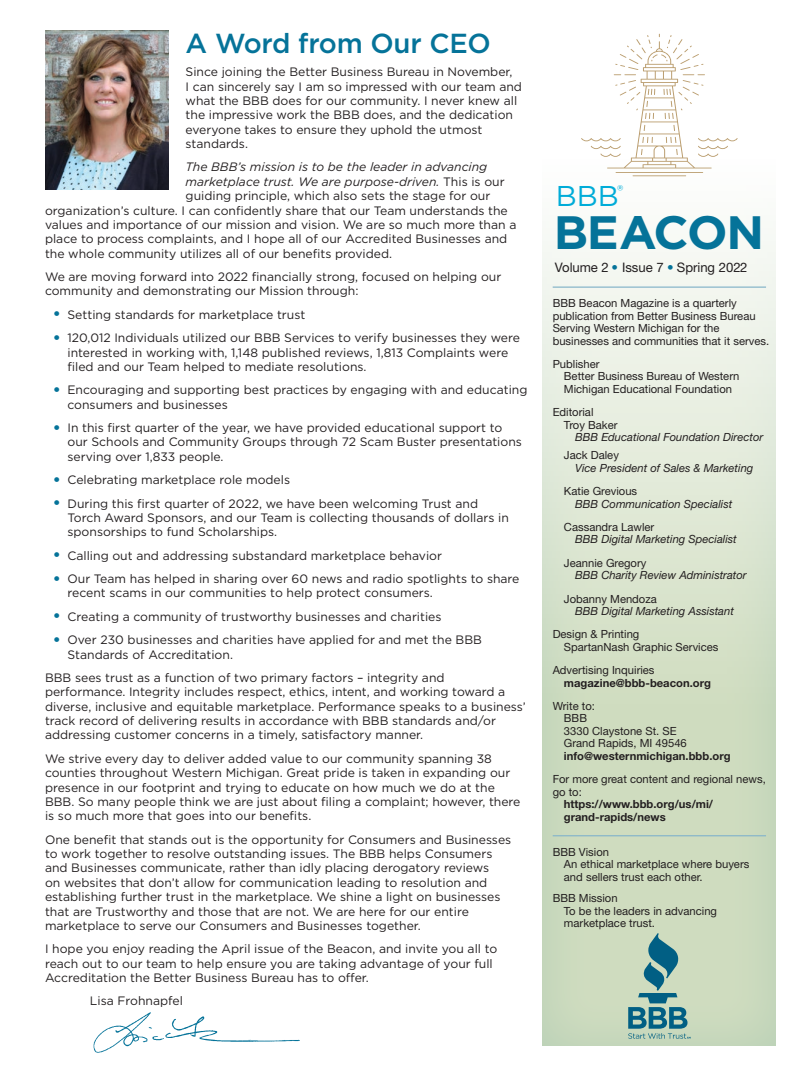
<style>
.page{position:relative;width:810px;height:1080px;background:#fff}
.page>*{position:absolute;margin:0;border:0;box-sizing:border-box;transform-origin:0 0}
.t1{font:700 46.75px "Gotham";letter-spacing:-.03em;color:#057399}
.t2{font:28.62px "Gotham";color:#00acd8}
.t3{font:500 27.5px "Gotham";letter-spacing:-.01em;color:#057399}
.t4{font:13.12px "Helvetica Neue LT Std";letter-spacing:-.005em;color:#231f20}
.t5{font:12.25px/14.4px "Gotham";color:#231f20}
.t6{font:italic 12.25px "Gotham";color:#231f20}
.t7{font:11.25px/12.5px "Helvetica Neue LT Std";color:#231f20}
.t8{font:italic 11.25px "Helvetica Neue LT Std";color:#231f20}
.t9{font:700 11.25px/12.5px "Helvetica Neue LT Std";color:#231f20}
.s1{font-style:normal}
.s2{font-size:18.25px;color:#057399}
.s3{color:#057399}
</style>
<div class="page">
<img style="left:93px;top:1012px;width:207px;height:41px">
<img style="left:45px;top:31px;width:124px;height:158px">
<div style="left:541px;top:38px;width:237px;height:1009px;background:#009660;opacity:.6"></div>
<hr style="left:616px;top:172px;width:87px;height:1px;background:#ba9d6e">
<hr style="left:633px;top:175px;width:53px;height:1px;background:#ba9d6e">
<svg style="left:581px;top:34px;width:157px;height:134px"></svg>
<hr style="left:553px;top:287px;width:213px;height:1px;background:#88b6ca">
<hr style="left:553px;top:835px;width:213px;height:1px;background:#88b6ca">
<svg style="left:628px;top:933px;width:63px;height:106px;background:#8ab2ab"></svg>
<h3 class="t3" style="left:186px;top:25px;width:307px">A Word from Our CEO</h3>
<p class="t5" style="left:186px;top:64px;width:338px">Since joining the Better Business Bureau in November,<br>I can sincerely say I am so impressed with our team and what the BBB does for our community. I never knew all the impressive work the BBB does, and the dedication everyone takes to ensure they uphold the utmost standards.</p>
<p class="t6" style="left:186px;top:159px;width:303px">The BBB’s mission is to be the leader in advancing</p>
<p class="t6" style="left:186px;top:174px;width:321px">marketplace trust. We are purpose-driven. <span class="s1">This is our</span></p>
<p class="t5" style="left:186px;top:188px;width:306px">guiding principle, which also sets the stage for our</p>
<p class="t5" style="left:45px;top:203px;width:464px">organization’s culture. I can confidently share that our Team understands the</p>
<p class="t5" style="left:45px;top:217px;width:473px">values and importance of our mission and vision. We are so much more than a</p>
<p class="t5" style="left:45px;top:231px;width:464px">place to process complaints, and I hope all of our Accredited Businesses and</p>
<p class="t5" style="left:45px;top:246px;width:349px">the whole community utilizes all of our benefits provided.</p>
<p class="t5" style="left:45px;top:269px;width:458px">We are moving forward into 2022 financially strong, focused on helping our community and demonstrating our Mission through:</p>
<p class="t5" style="left:52px;top:307px;width:254px"><span class="s2">•</span> Setting standards for marketplace trust</p>
<p class="t5" style="left:68px;top:330px;width:454px;text-indent:-15px"><span class="s2">•</span> 120,012 Individuals utilized our BBB Services to verify businesses they were interested in working with, 1,148 published reviews, 1,813 Complaints were filed and our Team helped to mediate resolutions.</p>
<p class="t5" style="left:68px;top:383px;width:461px;text-indent:-15px"><span class="s2">•</span> Encouraging and supporting best practices by engaging with and educating consumers and businesses</p>
<p class="t5" style="left:68px;top:420px;width:456px;text-indent:-15px"><span class="s2">•</span> In this first quarter of the year, we have provided educational support to our Schools and Community Groups through 72 Scam Buster presentations serving over 1,833 people.</p>
<p class="t5" style="left:52px;top:472px;width:239px"><span class="s2">•</span> Celebrating marketplace role models</p>
<p class="t5" style="left:68px;top:496px;width:443px;text-indent:-15px"><span class="s2">•</span> During this first quarter of 2022, we have been welcoming Trust and<br>Torch Award Sponsors, and our Team is collecting thousands of dollars in sponsorships to fund Scholarships.</p>
<p class="t5" style="left:52px;top:548px;width:391px"><span class="s2">•</span> Calling out and addressing substandard marketplace behavior</p>
<p class="t5" style="left:68px;top:571px;width:454px;text-indent:-15px"><span class="s2">•</span> Our Team has helped in sharing over 60 news and radio spotlights to share recent scams in our communities to help protect consumers.</p>
<p class="t5" style="left:52px;top:609px;width:391px"><span class="s2">•</span> Creating a community of trustworthy businesses and charities</p>
<p class="t5" style="left:68px;top:632px;width:416px;text-indent:-15px"><span class="s2">•</span> Over 230 businesses and charities have applied for and met the BBB<br>Standards of Accreditation.</p>
<p class="t5" style="left:45px;top:670px;width:482px">BBB sees trust as a function of two primary factors – integrity and performance. Integrity includes respect, ethics, intent, and working toward a diverse, inclusive and equitable marketplace. Performance speaks to a business’ track record of delivering results in accordance with BBB standards and/or addressing customer concerns in a timely, satisfactory manner.</p>
<p class="t5" style="left:45px;top:751px;width:477px">We strive every day to deliver added value to our community spanning 38 counties throughout Western Michigan. Great pride is taken in expanding our presence in our footprint and trying to educate on how much we do at the BBB. So many people think we are just about filing a complaint; however, there is so much more that goes into our benefits.</p>
<p class="t5" style="left:45px;top:832px;width:468px">One benefit that stands out is the opportunity for Consumers and Businesses to work together to resolve outstanding issues. The BBB helps Consumers and Businesses communicate, rather than idly placing derogatory reviews<br>on websites that don’t allow for communication leading to resolution and establishing further trust in the marketplace. We shine a light on businesses that are Trustworthy and those that are not. We are here for our entire marketplace to serve our Consumers and Businesses together.</p>
<p class="t5" style="left:45px;top:941px;width:454px">I hope you enjoy reading the April issue of the Beacon, and invite you all to reach out to our team to help ensure you are taking advantage of your full<br>Accreditation the Better Business Bureau has to offer.</p>
<p class="t5" style="left:90px;top:994px;width:95px">Lisa Frohnapfel</p>
<h2 class="t2" style="left:556px;top:177px;width:69px">BBB<sup>®</sup></h2>
<h1 class="t1" style="left:554px;top:201px;width:212px">BEACON</h1>
<p class="t4" style="left:555px;top:260px;width:194px">Volume 2 <span class="s3">•</span> Issue 7 <span class="s3">•</span> Spring 2022</p>
<p class="t7" style="left:553px;top:297px;width:218px">BBB Beacon Magazine is a quarterly publication from Better Business Bureau Serving Western Michigan for the businesses and communities that it serves.</p>
<p class="t7" style="left:564px;top:357px;width:177px;text-indent:-11px">Publisher<br>Better Business Bureau of Western<br>Michigan Educational Foundation</p>
<p class="t7" style="left:564px;top:406px;width:55px;text-indent:-11px">Editorial<br>Troy Baker</p>
<p class="t8" style="left:575px;top:430px;width:190px">BBB Educational Foundation Director</p>
<p class="t7" style="left:564px;top:449px;width:57px">Jack Daley</p>
<p class="t8" style="left:575px;top:461px;width:180px">Vice President of Sales &amp; Marketing</p>
<p class="t7" style="left:564px;top:485px;width:75px">Katie Grevious</p>
<p class="t8" style="left:575px;top:497px;width:159px">BBB Communication Specialist</p>
<p class="t7" style="left:564px;top:521px;width:92px">Cassandra Lawler</p>
<p class="t8" style="left:575px;top:533px;width:163px">BBB Digital Marketing Specialist</p>
<p class="t7" style="left:564px;top:556px;width:84px">Jeannie Gregory</p>
<p class="t8" style="left:575px;top:568px;width:173px">BBB Charity Review Administrator</p>
<p class="t7" style="left:564px;top:592px;width:94px">Jobanny Mendoza</p>
<p class="t8" style="left:575px;top:604px;width:160px">BBB Digital Marketing Assistant</p>
<p class="t7" style="left:564px;top:628px;width:156px;text-indent:-11px">Design &amp; Printing<br>SpartanNash Graphic Services</p>
<p class="t7" style="left:553px;top:664px;width:103px">Advertising Inquiries</p>
<p class="t9" style="left:564px;top:676px;width:149px">magazine@bbb-beacon.org</p>
<p class="t7" style="left:564px;top:699px;width:124px;text-indent:-11px">Write to:<br>BBB<br>3330 Claystone St. SE<br>Grand Rapids, MI 49546</p>
<p class="t9" style="left:564px;top:749px;width:168px">info@westernmichigan.bbb.org</p>
<p class="t7" style="left:553px;top:773px;width:215px">For more great content and regional news, go to:</p>
<p class="t9" style="left:564px;top:798px;width:151px">https://www.bbb.org/us/mi/ grand-rapids/news</p>
<p class="t7" style="left:564px;top:845px;width:187px;text-indent:-11px">BBB Vision<br>An ethical marketplace where buyers and sellers trust each other.</p>
<p class="t7" style="left:564px;top:892px;width:155px;text-indent:-11px">BBB Mission<br>To be the leaders in advancing marketplace trust.</p>
</div>
